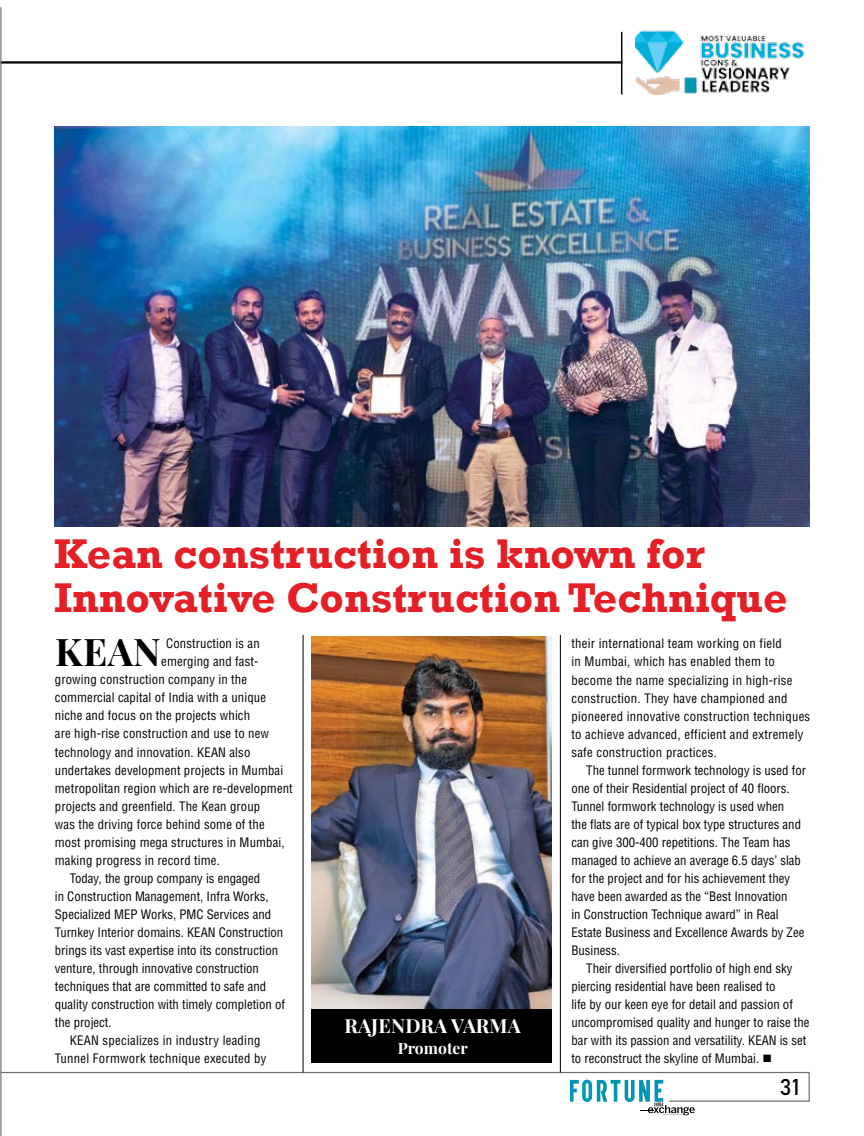
<style>
.page{position:relative;width:864px;height:1136px;background:#fff}
.page>*{position:absolute;margin:0;border:0;box-sizing:border-box;transform-origin:0 0}
.t1{font:700 42.6px/43.5px "Rockwell";color:#e41f26}
.t2{font:700 38.1px "Playfair Display";color:#000}
.t3{font:22.5px "Bahnschrift";color:#000}
.t4{font:700 19.5px "Playfair Display";letter-spacing:.01em;color:#fff}
.t5{font:700 15.75px "Playfair Display";color:#fff}
.t6{font:condensed 12.75px/18px "Helvetica";color:#000}
.t7{font:condensed 12.75px/18px "Helvetica";letter-spacing:.02em;color:#000}
</style>
<div class="page">
<img style="left:635px;top:30px;width:169px;height:64px">
<hr style="left:620px;top:32px;width:2px;height:62px;background:#000">
<hr style="left:0;top:61px;width:622px;height:3px;background:#000">
<hr style="left:0;top:7px;width:1px;height:1128px;background:#939598">
<hr style="left:559px;top:634px;width:1px;height:438px;background:#000">
<hr style="left:302px;top:634px;width:1px;height:438px;background:#000">
<svg style="left:1px;top:1071px;width:808px;height:44px"></svg>
<img style="left:54px;top:126px;width:755px;height:400px">
<img style="left:311px;top:636px;width:240px;height:372px">
<div style="left:311px;top:1008px;width:240px;height:54px;background:#000"></div>
<h1 class="t1" style="left:54px;top:532px;width:734px">Kean construction is known for<br>Innovative Construction Technique</h1>
<h2 class="t2" style="left:55px;top:628px;width:54px">KEAN</h2>
<p class="t6" style="left:166px;top:634px;width:95px">Construction is an</p>
<p class="t6" style="left:161px;top:652px;width:99px">emerging and fast-</p>
<p class="t6" style="left:55px;top:670px;width:194px">growing construction company in the</p>
<p class="t6" style="left:55px;top:688px;width:212px">commercial capital of India with a unique</p>
<p class="t6" style="left:55px;top:706px;width:197px">niche and focus on the projects which</p>
<p class="t6" style="left:55px;top:724px;width:215px">are high-rise construction and use to new</p>
<p class="t6" style="left:55px;top:742px;width:197px">technology and innovation. KEAN also</p>
<p class="t6" style="left:55px;top:760px;width:230px">undertakes development projects in Mumbai</p>
<p class="t6" style="left:55px;top:778px;width:239px">metropolitan region which are re-development</p>
<p class="t6" style="left:55px;top:796px;width:207px">projects and greenfield. The Kean group</p>
<p class="t6" style="left:55px;top:814px;width:211px">was the driving force behind some of the</p>
<p class="t6" style="left:55px;top:832px;width:231px">most promising mega structures in Mumbai,</p>
<p class="t6" style="left:55px;top:850px;width:166px">making progress in record time.</p>
<p class="t6" style="left:70px;top:868px;width:192px">Today, the group company is engaged</p>
<p class="t6" style="left:55px;top:886px;width:215px">in Construction Management, Infra Works,</p>
<p class="t6" style="left:55px;top:904px;width:217px">Specialized MEP Works, PMC Services and</p>
<p class="t6" style="left:55px;top:922px;width:230px">Turnkey Interior domains. KEAN Construction</p>
<p class="t6" style="left:55px;top:940px;width:225px">brings its vast expertise into its construction</p>
<p class="t6" style="left:55px;top:958px;width:205px">venture, through innovative construction</p>
<p class="t6" style="left:55px;top:976px;width:213px">techniques that are committed to safe and</p>
<p class="t6" style="left:55px;top:994px;width:231px">quality construction with timely completion of</p>
<p class="t6" style="left:55px;top:1012px;width:58px">the project.</p>
<p class="t7" style="left:70px;top:1030px;width:192px">KEAN specializes in industry leading</p>
<p class="t7" style="left:55px;top:1048px;width:213px">Tunnel Formwork technique executed by</p>
<h3 class="t4" style="left:344px;top:1012px;width:162px">RAJEND RA VARMA</h3>
<p class="t5" style="left:397px;top:1037px;width:71px">PROMOTER</p>
<p class="t7" style="left:571px;top:634px;width:240px">their international team working on field<br>in Mumbai, which has enabled them to become the name specializing in high-rise construction. They have championed and pioneered innovative construction techniques to achieve advanced, efficient and extremely safe construction practices.</p>
<p class="t6" style="left:571px;top:760px;width:236px;text-indent:15px">The tunnel formwork technology is used for one of their Residential project of 40 floors.<br>Tunnel formwork technology is used when<br>the flats are of typical box type structures and can give 300-400 repetitions. The Team has managed to achieve an average 6.5 days’ slab for the project and for his achievement they have been awarded as the “Best Innovation<br>in Construction Technique award” in Real Estate Business and Excellence Awards by Zee Business.</p>
<p class="t6" style="left:571px;top:958px;width:239px;text-indent:15px">Their diversified portfolio of high end sky piercing residential have been realised to<br>life by our keen eye for detail and passion of uncompromised quality and hunger to raise the bar with its passion and versatility. KEAN is set to reconstruct the skyline of Mumbai. ■</p>
<h3 class="t3" style="left:779px;top:1069px;width:21px">31</h3>
</div>
